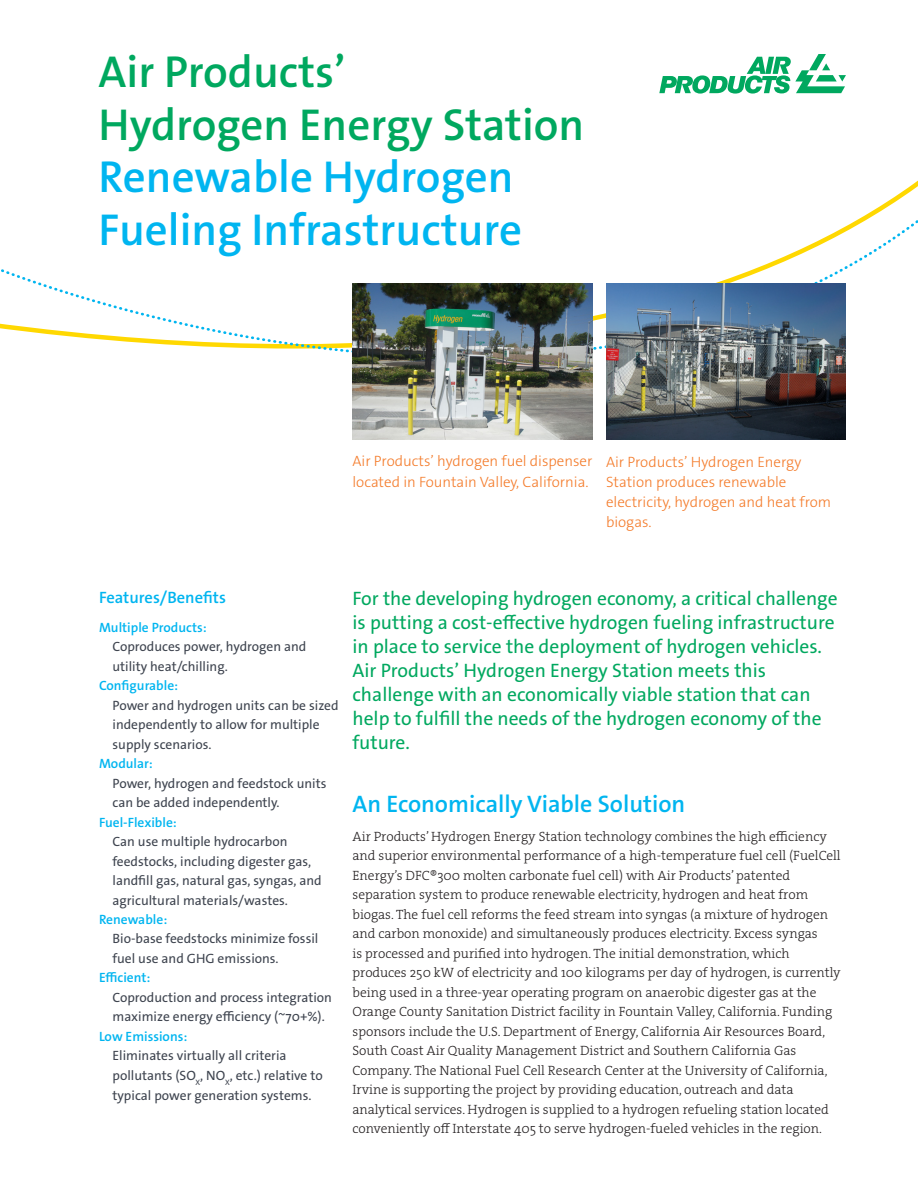
<style>
.page{position:relative;width:918px;height:1188px;background:#fff}
.page>*{position:absolute;margin:0;border:0;box-sizing:border-box;transform-origin:0 0}
.t1{font:600 45px/52.5px "The Sans Os F";color:#00b5f0}
.t2{font:600 45px/52.5px "The Sans Os F";color:#00a85f}
.t3{font:600 24px "The Sans Os F";color:#00b5f0}
.t4{font:19.5px/24px "The Sans Os F";color:#00a85f}
.t5{font:600 16.5px "The Sans Os F";color:#00b5f0}
.t6{font:300 15px/20.2px "The Sans Os F";color:#f47b2a}
.t7{font:13.5px/19.5px "The Serif HP3 Lig";color:#231f20}
.t8{font:13.5px/19.5px "The Sans Os F";color:#3e444f}
.t9{font:600 13.5px "The Sans Os F";color:#00b5f0}
</style>
<div class="page">
<svg style="left:1px;top:220px;width:917px;height:138px"></svg>
<svg style="left:659px;top:54px;width:187px;height:40px"></svg>
<img style="left:352px;top:284px;width:240px;height:156px">
<img style="left:606px;top:284px;width:240px;height:156px">
<h1 class="t2" style="left:99px;top:46px;width:487px">Air Products’<br>Hydrogen Energy Station</h1>
<h1 class="t1" style="left:99px;top:151px;width:425px">Renewable Hydrogen<br>Fueling Infrastructure</h1>
<p class="t6" style="left:352px;top:451px;width:242px">Air Products’ hydrogen fuel dispenser located in Fountain Valley, California.</p>
<p class="t6" style="left:606px;top:452px;width:227px">Air Products’ Hydrogen Energy<br>Station produces renewable electricity, hydrogen and heat from biogas.</p>
<p class="t5" style="left:99px;top:587px;width:129px">Features/Benefits</p>
<p class="t9" style="left:99px;top:618px;width:109px">Multiple Products:</p>
<p class="t8" style="left:112px;top:637px;width:195px">Coproduces power, hydrogen and utility heat/chilling.</p>
<p class="t9" style="left:99px;top:677px;width:81px">Configurable:</p>
<p class="t8" style="left:112px;top:695px;width:228px">Power and hydrogen units can be sized independently to allow for multiple supply scenarios.</p>
<p class="t9" style="left:99px;top:755px;width:55px">Modular:</p>
<p class="t8" style="left:112px;top:773px;width:216px">Power, hydrogen and feedstock units can be added independently.</p>
<p class="t9" style="left:99px;top:813px;width:79px">Fuel-Flexible:</p>
<p class="t8" style="left:112px;top:832px;width:211px">Can use multiple hydrocarbon feedstocks, including digester gas, landfill gas, natural gas, syngas, and agricultural materials/wastes.</p>
<p class="t9" style="left:99px;top:911px;width:70px">Renewable:</p>
<p class="t8" style="left:112px;top:929px;width:207px">Bio-base feedstocks minimize fossil fuel use and GHG emissions.</p>
<p class="t9" style="left:99px;top:969px;width:53px">Efficient:</p>
<p class="t8" style="left:112px;top:988px;width:221px">Coproduction and process integration maximize energy efficiency (~70+%).</p>
<p class="t9" style="left:99px;top:1028px;width:90px">Low Emissions:</p>
<p class="t8" style="left:112px;top:1046px;width:212px">Eliminates virtually all criteria pollutants (SO<sub>X</sub>, NO<sub>X</sub>, etc.) relative to typical power generation systems.</p>
<p class="t4" style="left:352px;top:587px;width:487px">For the developing hydrogen economy, a critical challenge is putting a cost-effective hydrogen fueling infrastructure in place to service the deployment of hydrogen vehicles.<br>Air Products’ Hydrogen Energy Station meets this challenge with an economically viable station that can help to fulfill the needs of the hydrogen economy of the future.</p>
<h2 class="t3" style="left:352px;top:789px;width:334px">An Economically Viable Solution</h2>
<p class="t7" style="left:352px;top:827px;width:490px">Air Products’ Hydrogen Energy Station technology combines the high efficiency and superior environmental performance of a high-temperature fuel cell (FuelCell Energy’s DFC®300 molten carbonate fuel cell) with Air Products’ patented separation system to produce renewable electricity, hydrogen and heat from biogas. The fuel cell reforms the feed stream into syngas (a mixture of hydrogen and carbon monoxide) and simultaneously produces electricity. Excess syngas<br>is processed and purified into hydrogen. The initial demonstration, which produces 250 kW of electricity and 100 kilograms per day of hydrogen, is currently being used in a three-year operating program on anaerobic digester gas at the Orange County Sanitation District facility in Fountain Valley, California. Funding sponsors include the U.S. Department of Energy, California Air Resources Board, South Coast Air Quality Management District and Southern California Gas Company. The National Fuel Cell Research Center at the University of California, Irvine is supporting the project by providing education, outreach and data analytical services. Hydrogen is supplied to a hydrogen refueling station located conveniently off Interstate 405 to serve hydrogen-fueled vehicles in the region.</p>
</div>
